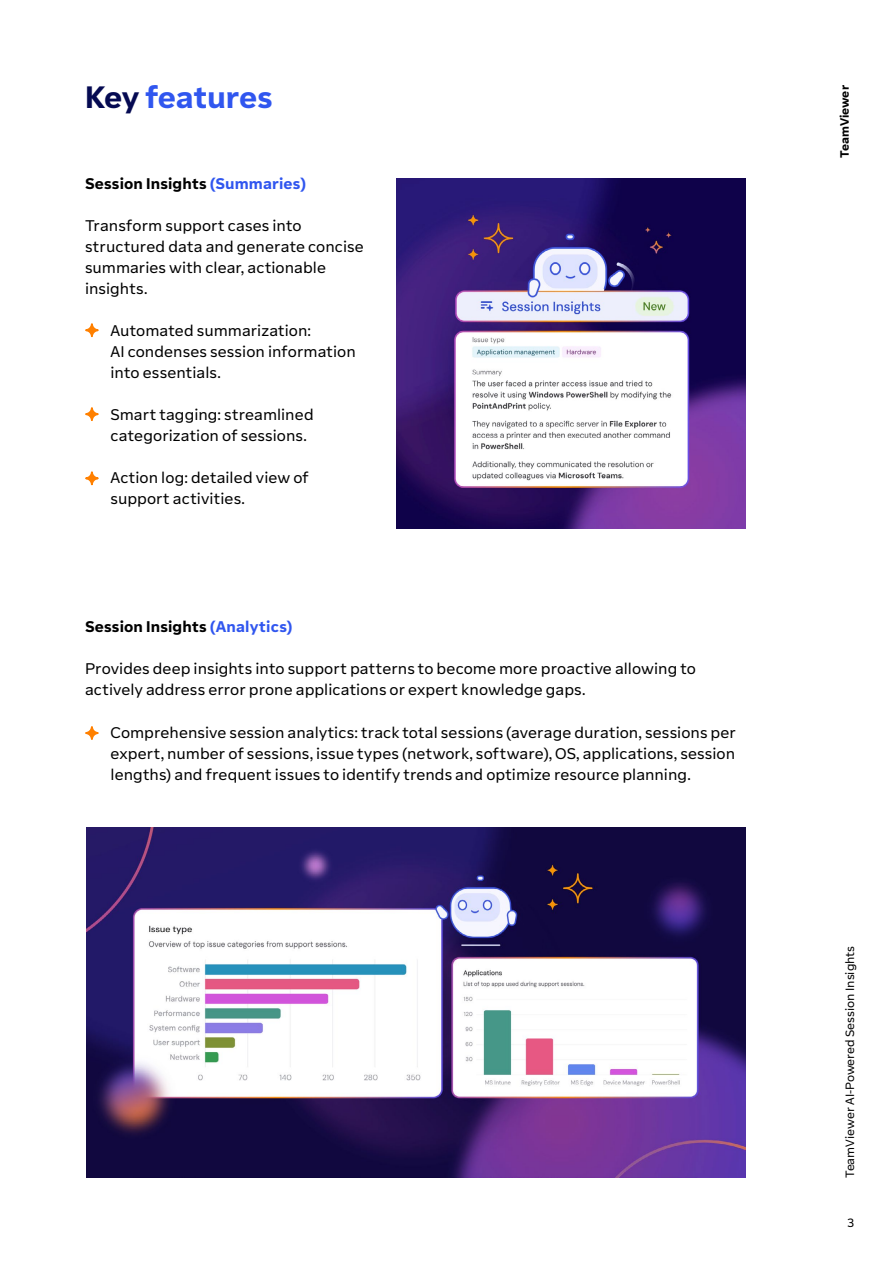
<style>
.page{position:relative;width:893px;height:1263px;background:#fff}
.page>*{position:absolute;margin:0;border:0;box-sizing:border-box;transform-origin:0 0}
.t1{font:700 27px "Team Viewer Sans";letter-spacing:-.015em;color:#3056ef}
.t2{font:13.5px/21px "Team Viewer Sans";letter-spacing:.005em;color:#000}
.t3{font:700 13.5px "Team Viewer Sans";letter-spacing:.015em;color:#000}
.t4{font:10.5px "Team Viewer Sans";color:#000}
.t5{font:700 10.5px "Team Viewer Sans";letter-spacing:-.005em;color:#000}
.s1{color:#050a52}
.s2{color:#3056ef}
</style>
<div class="page">
<img style="left:397px;top:178px;width:349px;height:350px">
<img style="left:87px;top:828px;width:659px;height:350px">
<svg style="left:86px;top:324px;width:12px;height:12px"></svg>
<div style="left:85px;top:323px;width:14px;height:14px;border:2px solid #ff8000;border-radius:6px"></div>
<svg style="left:86px;top:408px;width:12px;height:12px"></svg>
<div style="left:85px;top:407px;width:14px;height:14px;border:2px solid #ff8000;border-radius:6px"></div>
<svg style="left:86px;top:727px;width:12px;height:12px"></svg>
<div style="left:85px;top:726px;width:14px;height:14px;border:2px solid #ff8000;border-radius:6px"></div>
<svg style="left:86px;top:472px;width:12px;height:12px"></svg>
<div style="left:85px;top:471px;width:14px;height:14px;border:2px solid #ff8000;border-radius:6px"></div>
<h1 class="t1" style="left:85px;top:74px;width:189px"><span class="s1">Key</span> features</h1>
<p class="t3" style="left:85px;top:173px;width:223px">Session Insights <span class="s2">(Summaries)</span></p>
<p class="t2" style="left:85px;top:215px;width:280px">Transform support cases into structured data and generate concise summaries with clear, actionable insights.</p>
<p class="t2" style="left:111px;top:320px;width:247px">Automated summarization:<br>AI condenses session information into essentials.</p>
<p class="t2" style="left:111px;top:404px;width:205px">Smart tagging: streamlined categorization of sessions.</p>
<p class="t2" style="left:111px;top:467px;width:200px">Action log: detailed view of support activities.</p>
<p class="t3" style="left:85px;top:616px;width:209px">Session Insights <span class="s2">(Analytics)</span></p>
<p class="t2" style="left:85px;top:658px;width:612px">Provides deep insights into support patterns to become more proactive allowing to actively address error prone applications or expert knowledge gaps.</p>
<p class="t2" style="left:111px;top:721px;width:627px;text-align:justify">Comprehensive session analytics: track total sessions (average duration, sessions per expert, number of sessions, issue types (network, software), OS, applications, session lengths) and frequent issues to identify trends and optimize resource planning.</p>
<p class="t5" style="left:836px;top:158px;width:74px;rotate:-90deg">TeamViewer</p>
<p class="t4" style="left:841px;top:1178px;width:234px;rotate:-90deg">TeamViewer AI-Powered Session Insights</p>
<p class="t4" style="left:847px;top:1215px;width:8px">3</p>
</div>
